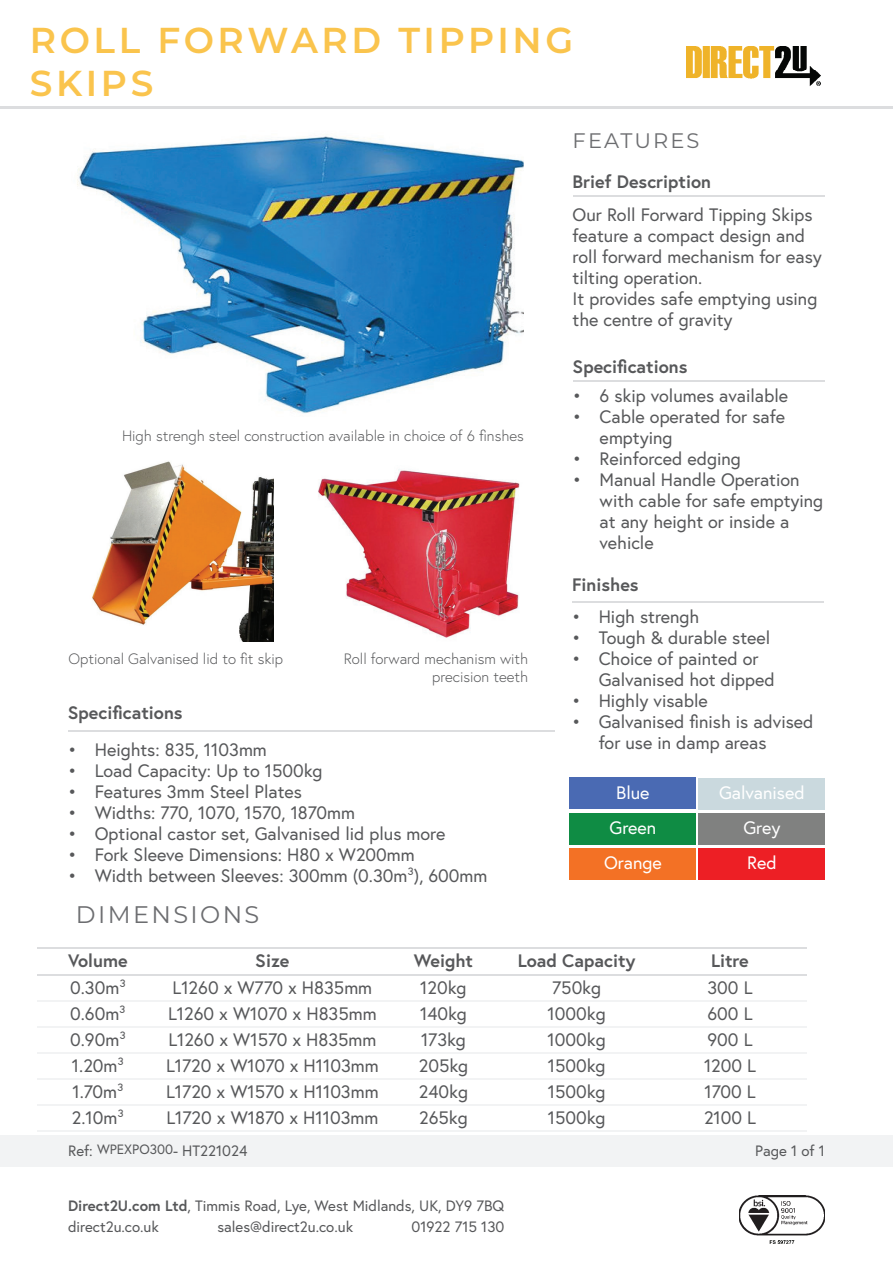
<style>
.page{position:relative;width:893px;height:1263px;background:#fff}
.page>*{position:absolute;margin:0;border:0;box-sizing:border-box;transform-origin:0 0}
.t1{font:600 36px/43.2px "Montserrat";letter-spacing:.1em;color:#fac44d}
.t2{font:24px "Montserrat";letter-spacing:.1em;color:#6c6d70}
.t3{font:21px "Montserrat";letter-spacing:.1em;color:#6c6d70}
.t4{font:18px/21px "Europa";color:#57585a}
.t5{font:700 18px "Europa";color:#57585a}
.t6{font:18px/35.1px "Europa";color:#fff;text-align:center}
.t7{font:15px "Europa";color:#57585a}
.t8{font:300 15px/18px "Europa";color:#57585a;text-align:right}
.s1{font-size:13.5px}
.s2{font-weight:700}
</style>
<div class="page">
<div style="left:0;top:1135px;width:893px;height:32px;background:#f2f3f4"></div>
<img style="left:739px;top:1195px;width:86px;height:49px">
<img style="left:686px;top:47px;width:135px;height:39px">
<hr style="left:0;top:106px;width:893px;height:2px;background:#dcdddf">
<hr style="left:573px;top:196px;width:251px;height:1px;background:#dcdddf">
<hr style="left:573px;top:380px;width:251px;height:2px;background:#dcdddf">
<hr style="left:572px;top:601px;width:252px;height:2px;background:#dcdddf">
<hr style="left:38px;top:947px;width:120px;height:1px;background:#dcdddf">
<hr style="left:158px;top:947px;width:229px;height:1px;background:#dcdddf">
<hr style="left:387px;top:947px;width:113px;height:1px;background:#dcdddf">
<hr style="left:500px;top:947px;width:153px;height:1px;background:#dcdddf">
<hr style="left:653px;top:947px;width:154px;height:1px;background:#dcdddf">
<hr style="left:38px;top:1000px;width:120px;height:1px;background:#f2f3f4">
<hr style="left:158px;top:1000px;width:229px;height:1px;background:#f2f3f4">
<hr style="left:387px;top:1000px;width:113px;height:1px;background:#f2f3f4">
<hr style="left:500px;top:1000px;width:153px;height:1px;background:#f2f3f4">
<hr style="left:653px;top:1000px;width:154px;height:1px;background:#f2f3f4">
<hr style="left:38px;top:1026px;width:120px;height:1px;background:#f2f3f4">
<hr style="left:158px;top:1026px;width:229px;height:1px;background:#f2f3f4">
<hr style="left:387px;top:1026px;width:113px;height:1px;background:#f2f3f4">
<hr style="left:500px;top:1026px;width:153px;height:1px;background:#f2f3f4">
<hr style="left:653px;top:1026px;width:154px;height:1px;background:#f2f3f4">
<hr style="left:38px;top:1052px;width:120px;height:2px;background:#f2f3f4">
<hr style="left:158px;top:1052px;width:229px;height:2px;background:#f2f3f4">
<hr style="left:387px;top:1052px;width:113px;height:2px;background:#f2f3f4">
<hr style="left:500px;top:1052px;width:153px;height:2px;background:#f2f3f4">
<hr style="left:653px;top:1052px;width:154px;height:2px;background:#f2f3f4">
<hr style="left:38px;top:1079px;width:120px;height:1px;background:#f2f3f4">
<hr style="left:158px;top:1079px;width:229px;height:1px;background:#f2f3f4">
<hr style="left:387px;top:1079px;width:113px;height:1px;background:#f2f3f4">
<hr style="left:500px;top:1079px;width:153px;height:1px;background:#f2f3f4">
<hr style="left:653px;top:1079px;width:154px;height:1px;background:#f2f3f4">
<hr style="left:38px;top:1105px;width:120px;height:1px;background:#f2f3f4">
<hr style="left:158px;top:1105px;width:229px;height:1px;background:#f2f3f4">
<hr style="left:387px;top:1105px;width:113px;height:1px;background:#f2f3f4">
<hr style="left:500px;top:1105px;width:153px;height:1px;background:#f2f3f4">
<hr style="left:653px;top:1105px;width:154px;height:1px;background:#f2f3f4">
<hr style="left:38px;top:1131px;width:120px;height:1px;background:#f2f3f4">
<hr style="left:158px;top:1131px;width:229px;height:1px;background:#f2f3f4">
<hr style="left:387px;top:1131px;width:113px;height:1px;background:#f2f3f4">
<hr style="left:500px;top:1131px;width:153px;height:1px;background:#f2f3f4">
<hr style="left:653px;top:1131px;width:154px;height:1px;background:#f2f3f4">
<hr style="left:38px;top:974px;width:120px;height:1px;background:#dcdddf">
<hr style="left:158px;top:974px;width:229px;height:1px;background:#dcdddf">
<hr style="left:387px;top:974px;width:113px;height:1px;background:#dcdddf">
<hr style="left:500px;top:974px;width:153px;height:1px;background:#dcdddf">
<hr style="left:653px;top:974px;width:154px;height:1px;background:#dcdddf">
<img style="left:77px;top:136px;width:447px;height:278px">
<img style="left:318px;top:469px;width:202px;height:169px">
<div style="left:570px;top:777px;width:126px;height:32px;background:#4a6ab3"></div>
<img style="left:92px;top:461px;width:181px;height:180px">
<hr style="left:68px;top:730px;width:487px;height:1px;background:#dcdddf">
<div style="left:570px;top:813px;width:126px;height:31px;background:#0f8c44"></div>
<div style="left:699px;top:778px;width:126px;height:31px;background:#cad9de"></div>
<div style="left:699px;top:813px;width:126px;height:31px;background:#808180"></div>
<div style="left:570px;top:848px;width:126px;height:32px;background:#f37125"></div>
<div style="left:699px;top:848px;width:126px;height:32px;background:#ed1f25"></div>
<h1 class="t1" style="left:30px;top:17px;width:545px">ROLL FORWARD TIPPING<br>SKIPS</h1>
<p class="t3" style="left:573px;top:126px;width:128px">FEATURES</p>
<p class="t5" style="left:573px;top:169px;width:140px">Brief Description</p>
<p class="t4" style="left:573px;top:204px;width:251px">Our Roll Forward Tipping Skips feature a compact design and roll forward mechanism for easy tilting operation.<br>It provides safe emptying using the centre of gravity</p>
<p class="t8" style="left:122px;top:426px;width:403px">High strengh steel construction available in choice of 6 finshes</p>
<p class="t8" style="left:68px;top:650px;width:216px">Optional Galvanised lid to fit skip</p>
<p class="t8" style="left:344px;top:650px;width:186px">Roll forward mechanism with precision teeth</p>
<p class="t5" style="left:68px;top:701px;width:116px">Specifications</p>
<p class="t4" style="left:68px;top:738px;width:201px">• Heights: 835, 1103mm</p>
<p class="t4" style="left:68px;top:759px;width:256px">• Load Capacity: Up to 1500kg</p>
<p class="t4" style="left:68px;top:780px;width:236px">• Features 3mm Steel Plates</p>
<p class="t4" style="left:68px;top:801px;width:289px">• Widths: 770, 1070, 1570, 1870mm</p>
<p class="t4" style="left:68px;top:822px;width:379px">• Optional castor set, Galvanised lid plus more</p>
<p class="t4" style="left:68px;top:843px;width:349px">• Fork Sleeve Dimensions: H80 x W200mm</p>
<p class="t4" style="left:68px;top:864px;width:421px">• Width between Sleeves: 300mm (0.30m³), 600mm</p>
<h2 class="t2" style="left:76px;top:898px;width:185px">DIMENSIONS</h2>
<p class="t5" style="left:573px;top:354px;width:116px">Specifications</p>
<p class="t4" style="left:573px;top:385px;width:217px">• 6 skip volumes available</p>
<p class="t4" style="left:600px;top:406px;width:187px;text-indent:-27px">• Cable operated for safe emptying</p>
<p class="t4" style="left:573px;top:448px;width:170px">• Reinforced edging</p>
<p class="t4" style="left:600px;top:469px;width:225px;text-indent:-27px">• Manual Handle Operation with cable for safe emptying at any height or inside a vehicle</p>
<p class="t5" style="left:572px;top:572px;width:68px">Finishes</p>
<p class="t4" style="left:572px;top:605px;width:129px">• High strengh</p>
<p class="t4" style="left:572px;top:626px;width:200px">• Tough &amp; durable steel</p>
<p class="t4" style="left:599px;top:647px;width:178px;text-indent:-27px">• Choice of painted or<br>Galvanised hot dipped</p>
<p class="t4" style="left:572px;top:689px;width:138px">• Highly visable</p>
<p class="t4" style="left:599px;top:710px;width:216px;text-indent:-27px">• Galvanised finish is advised for use in damp areas</p>
<p class="t6" style="left:616px;top:774px;width:35px">Blue</p>
<p class="t6" style="left:719px;top:775px;width:87px">Galvanised<br>Grey</p>
<p class="t6" style="left:609px;top:810px;width:48px">Green</p>
<p class="t6" style="left:604px;top:845px;width:59px">Orange</p>
<p class="t6" style="left:747px;top:845px;width:31px">Red</p>
<p class="t5" style="left:68px;top:948px;width:61px">Volume</p>
<p class="t5" style="left:255px;top:948px;width:36px">Size</p>
<p class="t5" style="left:414px;top:948px;width:61px">Weight</p>
<p class="t5" style="left:518px;top:948px;width:119px">Load Capacity</p>
<p class="t5" style="left:711px;top:948px;width:39px">Litre</p>
<p class="t4" style="left:70px;top:976px;width:57px">0.30m³</p>
<p class="t4" style="left:173px;top:976px;width:201px">L1260 x W770 x H835mm</p>
<p class="t4" style="left:420px;top:976px;width:48px">120kg</p>
<p class="t4" style="left:552px;top:976px;width:50px">750kg</p>
<p class="t4" style="left:707px;top:976px;width:46px">300 L</p>
<p class="t4" style="left:70px;top:1002px;width:57px">0.60m³</p>
<p class="t4" style="left:168px;top:1002px;width:210px">L1260 x W1070 x H835mm</p>
<p class="t4" style="left:420px;top:1002px;width:48px">140kg</p>
<p class="t4" style="left:548px;top:1002px;width:59px">1000kg</p>
<p class="t4" style="left:707px;top:1002px;width:46px">600 L</p>
<p class="t4" style="left:70px;top:1028px;width:57px">0.90m³</p>
<p class="t4" style="left:168px;top:1028px;width:210px">L1260 x W1570 x H835mm</p>
<p class="t4" style="left:421px;top:1028px;width:46px">173kg</p>
<p class="t4" style="left:548px;top:1028px;width:59px">1000kg</p>
<p class="t4" style="left:707px;top:1028px;width:46px">900 L</p>
<p class="t4" style="left:72px;top:1054px;width:53px">1.20m³</p>
<p class="t4" style="left:166px;top:1054px;width:214px">L1720 x W1070 x H1103mm</p>
<p class="t4" style="left:419px;top:1054px;width:51px">205kg</p>
<p class="t4" style="left:548px;top:1054px;width:59px">1500kg</p>
<p class="t4" style="left:704px;top:1054px;width:54px">1200 L</p>
<p class="t4" style="left:72px;top:1081px;width:53px">1.70m³</p>
<p class="t4" style="left:166px;top:1081px;width:214px">L1720 x W1570 x H1103mm</p>
<p class="t4" style="left:419px;top:1081px;width:51px">240kg</p>
<p class="t4" style="left:548px;top:1081px;width:59px">1500kg</p>
<p class="t4" style="left:704px;top:1081px;width:53px">1700 L</p>
<p class="t4" style="left:72px;top:1107px;width:53px">2.10m³</p>
<p class="t4" style="left:166px;top:1107px;width:214px">L1720 x W1870 x H1103mm</p>
<p class="t4" style="left:419px;top:1107px;width:50px">265kg</p>
<p class="t4" style="left:548px;top:1107px;width:59px">1500kg</p>
<p class="t4" style="left:704px;top:1107px;width:54px">2100 L</p>
<p class="t7" style="left:68px;top:1141px;width:181px">Ref: <span class="s1">WPEXPO300</span>- HT221024</p>
<p class="t7" style="left:755px;top:1141px;width:71px">Page 1 of 1</p>
<p class="t7" style="left:68px;top:1196px;width:438px"><span class="s2">Direct2U.com Ltd</span>, Timmis Road, Lye, West Midlands, UK, DY9 7BQ</p>
<p class="t7" style="left:68px;top:1217px;width:92px">direct2u.co.uk</p>
<p class="t7" style="left:217px;top:1217px;width:137px">sales@direct2u.co.uk</p>
<p class="t7" style="left:412px;top:1217px;width:94px">01922 715 130</p>
</div>
